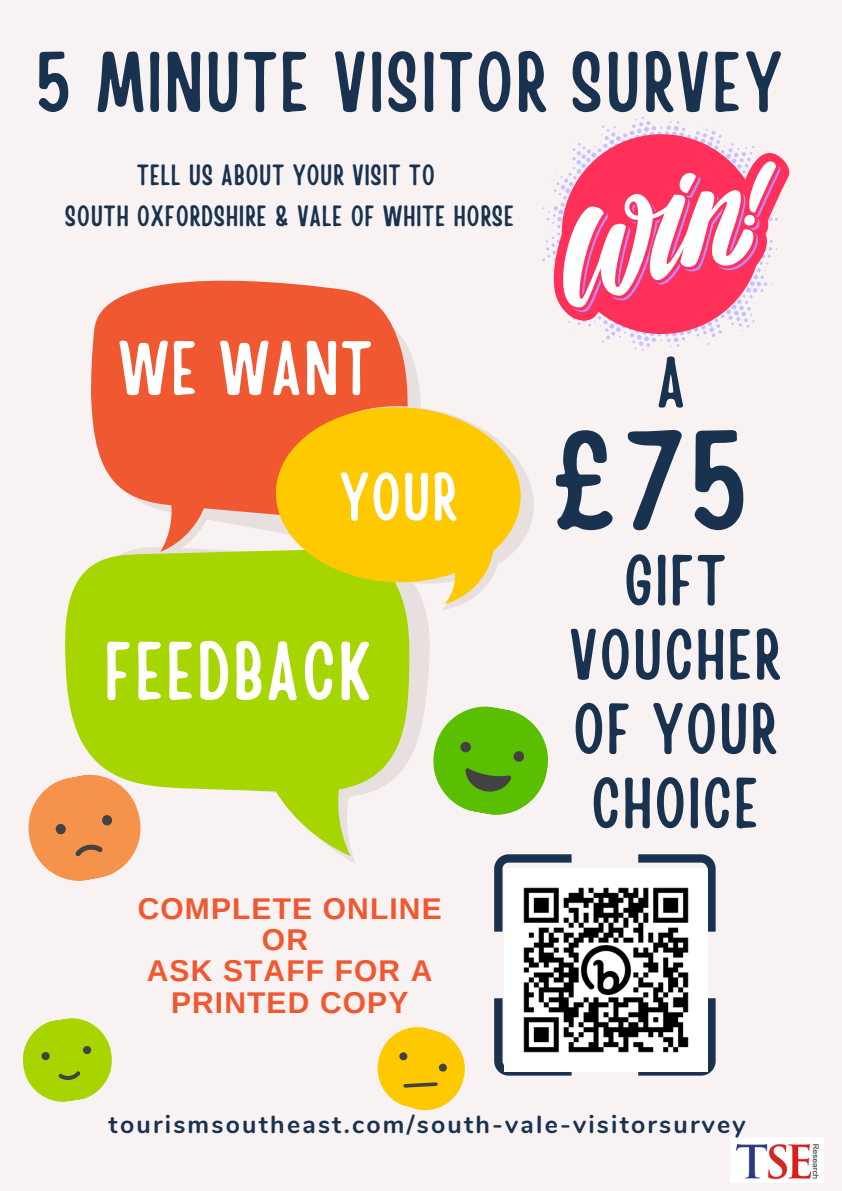
<style>
.page{position:relative;width:842px;height:1191px;background:#fff}
.page>*{position:absolute;margin:0;border:0;box-sizing:border-box;transform-origin:0 0}
.t1{font:139.2px "Handy Casual Condensed";color:#18324f}
.t2{font:84.2px "Handy Casual Condensed";letter-spacing:.04em;color:#18324f}
.t3{font:81.5px "Handy Casual Condensed";letter-spacing:.04em;color:#fff}
.t4{font:75.6px "Handy Casual Condensed";letter-spacing:.04em;color:#fff}
.t5{font:70.9px/74.2px "Handy Casual Condensed";letter-spacing:.04em;color:#18324f;text-align:center}
.t6{font:66.8px "Handy Casual Condensed";color:#fff}
.t7{font:700 30px/31.2px "Arimo";letter-spacing:.04em;color:#f05831;text-align:center}
.t8{font:29.1px "Handy Casual Condensed";letter-spacing:.04em;color:#18324f}
.t9{font:700 24.8px "Nunito";letter-spacing:.09em;color:#18324f}
</style>
<div class="page">
<div style="left:0;top:0;width:842px;height:1190px;background:#f8f2f2"></div>
<svg style="left:218px;top:353px;width:201px;height:178px"></svg>
<svg style="left:363px;top:622px;width:67px;height:172px;fill:#e8dfdf"></svg>
<svg style="left:65px;top:547px;width:345px;height:245px;fill:#a7d500"></svg>
<svg style="left:268px;top:757px;width:95px;height:106px"></svg>
<svg style="left:91px;top:280px;width:319px;height:241px;fill:#f05831"></svg>
<svg style="left:159px;top:493px;width:54px;height:70px"></svg>
<svg style="left:425px;top:698px;width:123px;height:117px"></svg>
<svg style="left:409px;top:695px;width:1px;height:99px"></svg>
<svg style="left:377px;top:1027px;width:88px;height:84px"></svg>
<svg style="left:163px;top:760px;width:13px;height:32px"></svg>
<svg style="left:28px;top:766px;width:121px;height:115px"></svg>
<svg style="left:22px;top:1018px;width:90px;height:84px"></svg>
<svg style="left:273px;top:387px;width:261px;height:235px"></svg>
<svg style="left:273px;top:404px;width:250px;height:202px;fill:#ffc900"></svg>
<svg style="left:542px;top:117px;width:174px;height:234px"></svg>
<svg style="left:553px;top:134px;width:236px;height:200px"></svg>
<svg style="left:549px;top:160px;width:232px;height:152px"></svg>
<svg style="left:494px;top:854px;width:221px;height:221px"></svg>
<img style="left:731px;top:1137px;width:93px;height:45px">
<img style="left:504px;top:868px;width:204px;height:203px">
<p class="t2" style="left:35px;top:27px;width:748px">5 MINUTE VISITOR SURVEY</p>
<p class="t8" style="left:137px;top:156px;width:299px">TELL US ABOUT YOUR VISIT TO</p>
<p class="t8" style="left:65px;top:196px;width:450px">SOUTH OXFORDSHIRE &amp; VALE OF WHITE HORSE</p>
<p class="t4" style="left:119px;top:319px;width:254px">WE WANT</p>
<p class="t6" style="left:339px;top:453px;width:119px">YOUR</p>
<p class="t3" style="left:105px;top:617px;width:267px">FEEDBACK</p>
<p class="t7" style="left:138px;top:893px;width:305px">COMPLETE ONLINE<br>OR</p>
<p class="t7" style="left:147px;top:955px;width:287px">ASK STAFF FOR A<br>PRINTED COPY</p>
<p class="t5" style="left:657px;top:341px;width:29px">A</p>
<p class="t1" style="left:550px;top:389px;width:200px">£75</p>
<p class="t5" style="left:570px;top:539px;width:212px">GIFT<br>VOUCHER<br>OF YOUR<br>CHOICE</p>
<p class="t9" style="left:109px;top:1107px;width:638px">tourismsoutheast.com/south-vale-visitorsurvey</p>
</div>
